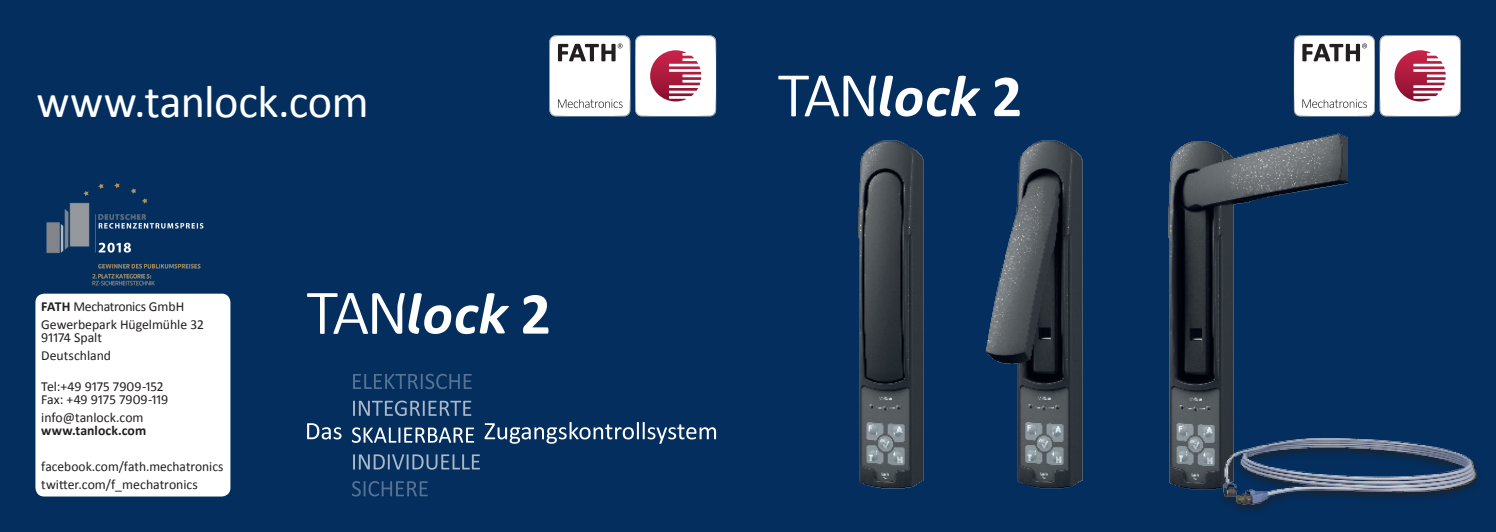
<style>
.page{position:relative;width:1496px;height:532px;background:#fff}
.page>*{position:absolute;margin:0;border:0;box-sizing:border-box;transform-origin:0 0}
.t1{font:700 60px "Calibri";color:#fff}
.t2{font:46.25px "Calibri";letter-spacing:-.01em;color:#fff}
.t3{font:13.75px/13.1px "Calibri";color:#231f20}
.t4{font:13.75px "Calibri";letter-spacing:-.025em;color:#231f20}
.s1{font-weight:700}
</style>
<div class="page">
<div style="left:0;top:0;width:1495px;height:531px;background:#032e5d"></div>
<svg style="left:778px;top:75px;width:202px;height:42px"></svg>
<svg style="left:307px;top:293px;width:202px;height:41px"></svg>
<svg style="left:1293px;top:35px;width:167px;height:81px;background:#deced4"></svg>
<svg style="left:549px;top:35px;width:167px;height:81px;background:#dfd0d6"></svg>
<div style="left:35px;top:293px;width:195px;height:203px;background:#fff;border-radius:9px"></div>
<img style="left:46px;top:183px;width:158px;height:103px">
<svg style="left:352px;top:481px;width:76px;height:15px"></svg>
<svg style="left:353px;top:454px;width:127px;height:15px"></svg>
<svg style="left:353px;top:400px;width:118px;height:16px"></svg>
<svg style="left:353px;top:373px;width:119px;height:16px"></svg>
<svg style="left:307px;top:422px;width:409px;height:21px"></svg>
<img style="left:1168px;top:97px;width:179px;height:393px">
<img style="left:986px;top:140px;width:97px;height:349px">
<img style="left:858px;top:140px;width:66px;height:349px">
<img style="left:1207px;top:410px;width:270px;height:101px">
<p class="t2" style="left:37px;top:72px;width:333px">www.tanlock.com</p>
<p class="t1" style="left:991px;top:58px;width:32px">2</p>
<p class="t4" style="left:41px;top:298px;width:144px"><span class="s1">FATH</span> Mechatronics GmbH</p>
<p class="t3" style="left:41px;top:318px;width:164px">Gewerbepark Hügelmühle 32<br>91174 Spalt</p>
<p class="t3" style="left:41px;top:349px;width:71px">Deutschland</p>
<p class="t3" style="left:41px;top:380px;width:129px">Tel:+49 9175 7909-152<br>Fax: +49 9175 7909-119</p>
<p class="t3" style="left:41px;top:411px;width:106px">info@tanlock.com <span class="s1">www.tanlock.com</span></p>
<p class="t3" style="left:41px;top:460px;width:184px">facebook.com/fath.mechatronics</p>
<p class="t3" style="left:41px;top:478px;width:158px">twitter.com/f_mechatronics</p>
<p class="t1" style="left:520px;top:275px;width:32px">2</p>
</div>
